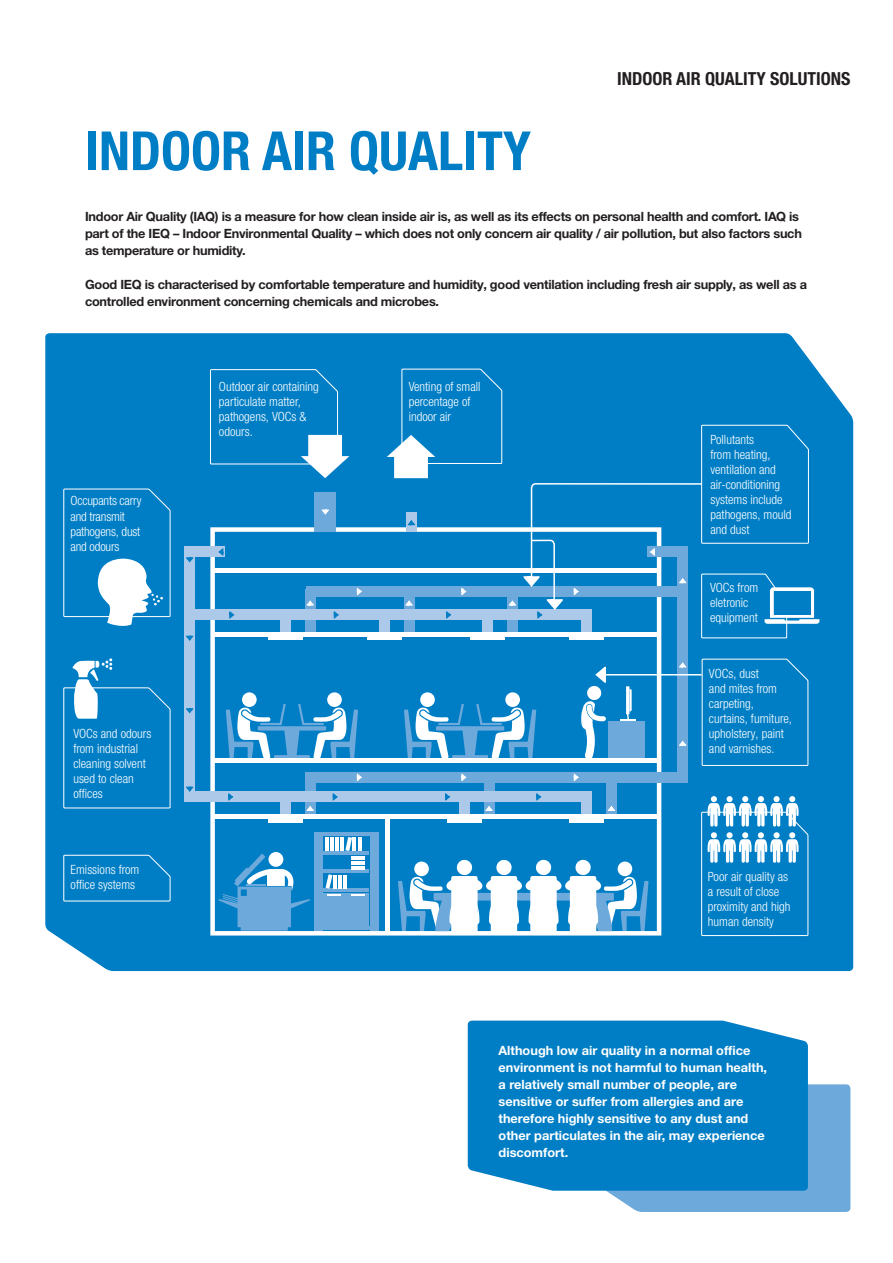
<style>
.page{position:relative;width:893px;height:1263px;background:#fff}
.page>*{position:absolute;margin:0;border:0;box-sizing:border-box;transform-origin:0 0}
.Bro_Inside_HEAD_Ligh{font:700 condensed 54px "Helvetica Neue LTW1 G";color:#007ec5}
.Bro_Inside_RUBRIC_Bo{font:700 condensed 18px "Helvetica Neue LTW1 G";color:#231f20}
.Bro_Inside_COPY_WHIT{font:300 condensed 12.75px/15px "Helvetica Neue LTW1 G";color:#fff}
.Bro_Inside_COPY_Roma{font:700 12.75px/17px "Helvetica Neue LTW1 G";letter-spacing:-.02em;color:#231f20}
.Bro_Inside_COPYBOLD{font:700 12.75px/17px "Helvetica Neue LTW1 G";color:#fff}
</style>
<div class="page">
<div style="left:45px;top:333px;width:808px;height:638px;background:#007ec5"></div>
<div style="left:606px;top:1084px;width:244px;height:128px;background:#6da9db"></div>
<div style="left:468px;top:1020px;width:340px;height:171px;background:#007ec5"></div>
<svg style="left:701px;top:658px;width:108px;height:108px"></svg>
<svg style="left:63px;top:854px;width:108px;height:48px"></svg>
<div style="left:210px;top:527px;width:451px;height:408px;border:4px solid #fff"></div>
<hr style="left:213px;top:568px;width:446px;height:4px;background:#fff">
<div style="left:327px;top:692px;width:15px;height:15px;background:#fff;border-radius:50%"></div>
<div style="left:242px;top:692px;width:15px;height:15px;background:#fff;border-radius:50%"></div>
<svg style="left:226px;top:704px;width:132px;height:55px"></svg>
<div style="left:505px;top:692px;width:15px;height:15px;background:#fff;border-radius:50%"></div>
<div style="left:420px;top:692px;width:15px;height:15px;background:#fff;border-radius:50%"></div>
<svg style="left:404px;top:704px;width:132px;height:55px"></svg>
<div style="left:385px;top:815px;width:5px;height:119px;background:#fff"></div>
<svg style="left:398px;top:859px;width:250px;height:73px"></svg>
<div style="left:609px;top:721px;width:36px;height:38px;background:#6da9db"></div>
<hr style="left:322px;top:926px;width:49px;height:3px;background:#6da9db">
<div style="left:314px;top:832px;width:9px;height:99px;background:#6da9db"></div>
<div style="left:370px;top:832px;width:8px;height:99px;background:#6da9db"></div>
<hr style="left:314px;top:832px;width:64px;height:4px;background:#6da9db">
<hr style="left:323px;top:851px;width:46px;height:3px;background:#6da9db">
<hr style="left:323px;top:870px;width:46px;height:3px;background:#6da9db">
<hr style="left:323px;top:888px;width:46px;height:4px;background:#6da9db">
<div style="left:323px;top:893px;width:23px;height:32px;background:#6da9db"></div>
<div style="left:347px;top:893px;width:22px;height:32px;background:#6da9db"></div>
<svg style="left:325px;top:837px;width:40px;height:58px"></svg>
<hr style="left:213px;top:759px;width:446px;height:4px;background:#fff">
<hr style="left:470px;top:635px;width:34px;height:4px;background:#fff">
<hr style="left:268px;top:635px;width:34px;height:4px;background:#fff">
<hr style="left:368px;top:635px;width:34px;height:4px;background:#fff">
<div style="left:185px;top:547px;width:40px;height:10px;background:#acc9e9"></div>
<div style="left:305px;top:772px;width:383px;height:10px;background:#6da9db"></div>
<div style="left:306px;top:586px;width:382px;height:11px;background:#6da9db"></div>
<div style="left:185px;top:547px;width:10px;height:255px;background:#acc9e9"></div>
<div style="left:678px;top:547px;width:10px;height:228px;background:#6da9db"></div>
<div style="left:280px;top:797px;width:10px;height:24px;background:#acc9e9"></div>
<div style="left:305px;top:773px;width:10px;height:46px;background:#6da9db"></div>
<div style="left:305px;top:588px;width:10px;height:46px;background:#6da9db"></div>
<div style="left:404px;top:588px;width:10px;height:46px;background:#6da9db"></div>
<div style="left:507px;top:588px;width:10px;height:46px;background:#6da9db"></div>
<div style="left:484px;top:772px;width:10px;height:46px;background:#6da9db"></div>
<div style="left:606px;top:772px;width:11px;height:46px;background:#6da9db"></div>
<div style="left:280px;top:610px;width:10px;height:26px;background:#acc9e9"></div>
<div style="left:379px;top:610px;width:11px;height:26px;background:#acc9e9"></div>
<div style="left:482px;top:610px;width:10px;height:26px;background:#acc9e9"></div>
<div style="left:459px;top:799px;width:11px;height:22px;background:#acc9e9"></div>
<div style="left:582px;top:799px;width:10px;height:22px;background:#acc9e9"></div>
<div style="left:213px;top:814px;width:446px;height:5px;background:#fff"></div>
<hr style="left:268px;top:818px;width:34px;height:4px;background:#fff">
<hr style="left:448px;top:818px;width:34px;height:4px;background:#fff">
<hr style="left:570px;top:818px;width:34px;height:4px;background:#fff">
<div style="left:213px;top:632px;width:446px;height:5px;background:#fff"></div>
<div style="left:185px;top:792px;width:407px;height:10px;background:#acc9e9"></div>
<div style="left:185px;top:610px;width:403px;height:10px;background:#acc9e9"></div>
<svg style="left:357px;top:588px;width:5px;height:7px"></svg>
<svg style="left:461px;top:588px;width:6px;height:7px"></svg>
<svg style="left:306px;top:600px;width:8px;height:6px"></svg>
<svg style="left:306px;top:806px;width:8px;height:5px"></svg>
<svg style="left:485px;top:806px;width:8px;height:5px"></svg>
<svg style="left:608px;top:806px;width:7px;height:5px"></svg>
<svg style="left:405px;top:600px;width:8px;height:6px"></svg>
<svg style="left:509px;top:600px;width:7px;height:6px"></svg>
<svg style="left:679px;top:740px;width:7px;height:6px"></svg>
<svg style="left:679px;top:662px;width:7px;height:6px"></svg>
<svg style="left:186px;top:708px;width:7px;height:6px"></svg>
<svg style="left:186px;top:786px;width:7px;height:6px"></svg>
<svg style="left:186px;top:557px;width:7px;height:6px"></svg>
<svg style="left:186px;top:635px;width:7px;height:6px"></svg>
<svg style="left:218px;top:548px;width:6px;height:8px"></svg>
<svg style="left:357px;top:774px;width:5px;height:7px"></svg>
<svg style="left:461px;top:774px;width:6px;height:7px"></svg>
<svg style="left:574px;top:774px;width:5px;height:7px"></svg>
<svg style="left:229px;top:611px;width:6px;height:8px"></svg>
<svg style="left:334px;top:611px;width:5px;height:8px"></svg>
<svg style="left:446px;top:611px;width:6px;height:8px"></svg>
<svg style="left:228px;top:793px;width:6px;height:8px"></svg>
<svg style="left:333px;top:793px;width:5px;height:8px"></svg>
<svg style="left:445px;top:793px;width:5px;height:8px"></svg>
<svg style="left:536px;top:793px;width:6px;height:8px"></svg>
<svg style="left:218px;top:853px;width:92px;height:78px"></svg>
<svg style="left:701px;top:796px;width:108px;height:140px"></svg>
<div style="left:315px;top:492px;width:21px;height:39px;background:#6da9db"></div>
<div style="left:406px;top:512px;width:11px;height:19px;background:#acc9e9"></div>
<svg style="left:408px;top:520px;width:7px;height:5px"></svg>
<svg style="left:322px;top:509px;width:7px;height:6px"></svg>
<svg style="left:209px;top:368px;width:140px;height:110px"></svg>
<svg style="left:387px;top:368px;width:116px;height:110px"></svg>
<svg style="left:63px;top:488px;width:108px;height:138px"></svg>
<svg style="left:620px;top:686px;width:15px;height:35px"></svg>
<svg style="left:63px;top:658px;width:108px;height:151px"></svg>
<svg style="left:523px;top:424px;width:296px;height:215px"></svg>
<svg style="left:581px;top:666px;width:26px;height:93px"></svg>
<hr style="left:598px;top:674px;width:104px;height:1px;background:#fff">
<p class="Bro_Inside_HEAD_Ligh" style="left:85px;top:119px;width:447px">INDOOR AIR QUALITY</p>
<p class="Bro_Inside_RUBRIC_Bo" style="left:617px;top:68px;width:235px">INDOOR AIR QUALITY SOLUTIONS</p>
<p class="Bro_Inside_COPY_Roma" style="left:85px;top:208px;width:718px">Indoor Air Quality (IAQ) is a measure for how clean inside air is, as well as its effects on personal health and comfort. IAQ is part of the IEQ – Indoor Environmental Quality – which does not only concern air quality / air pollution, but also factors such as temperature or humidity.</p>
<p class="Bro_Inside_COPY_Roma" style="left:85px;top:276px;width:723px">Good IEQ is characterised by comfortable temperature and humidity, good ventilation including fresh air supply, as well as a controlled environment concerning chemicals and microbes.</p>
<p class="Bro_Inside_COPY_WHIT" style="left:71px;top:494px;width:72px">Occupants carry and transmit pathogens, dust and odours</p>
<p class="Bro_Inside_COPY_WHIT" style="left:73px;top:726px;width:80px">VOCs and odours from industrial cleaning solvent used to clean offices</p>
<p class="Bro_Inside_COPY_WHIT" style="left:71px;top:862px;width:70px">Emissions from office systems</p>
<p class="Bro_Inside_COPY_WHIT" style="left:219px;top:379px;width:101px">Outdoor air containing particulate matter, pathogens, VOCs &amp; odours.</p>
<p class="Bro_Inside_COPY_WHIT" style="left:409px;top:379px;width:73px">Venting of small percentage of indoor air</p>
<p class="Bro_Inside_COPY_WHIT" style="left:710px;top:432px;width:82px">Pollutants<br>from heating, ventilation and air-conditioning systems include pathogens, mould and dust</p>
<p class="Bro_Inside_COPY_WHIT" style="left:710px;top:580px;width:50px">VOCs from eletronic equipment</p>
<p class="Bro_Inside_COPY_WHIT" style="left:709px;top:666px;width:84px">VOCs, dust<br>and mites from carpeting, curtains, furniture, upholstery, paint and varnishes.</p>
<p class="Bro_Inside_COPY_WHIT" style="left:708px;top:869px;width:84px">Poor air quality as a result of close proximity and high human density</p>
<p class="Bro_Inside_COPYBOLD" style="left:499px;top:1041px;width:270px">Although low air quality in a normal office environment is not harmful to human health, a relatively small number of people, are sensitive or suffer from allergies and are therefore highly sensitive to any dust and other particulates in the air, may experience discomfort.</p>
</div>
